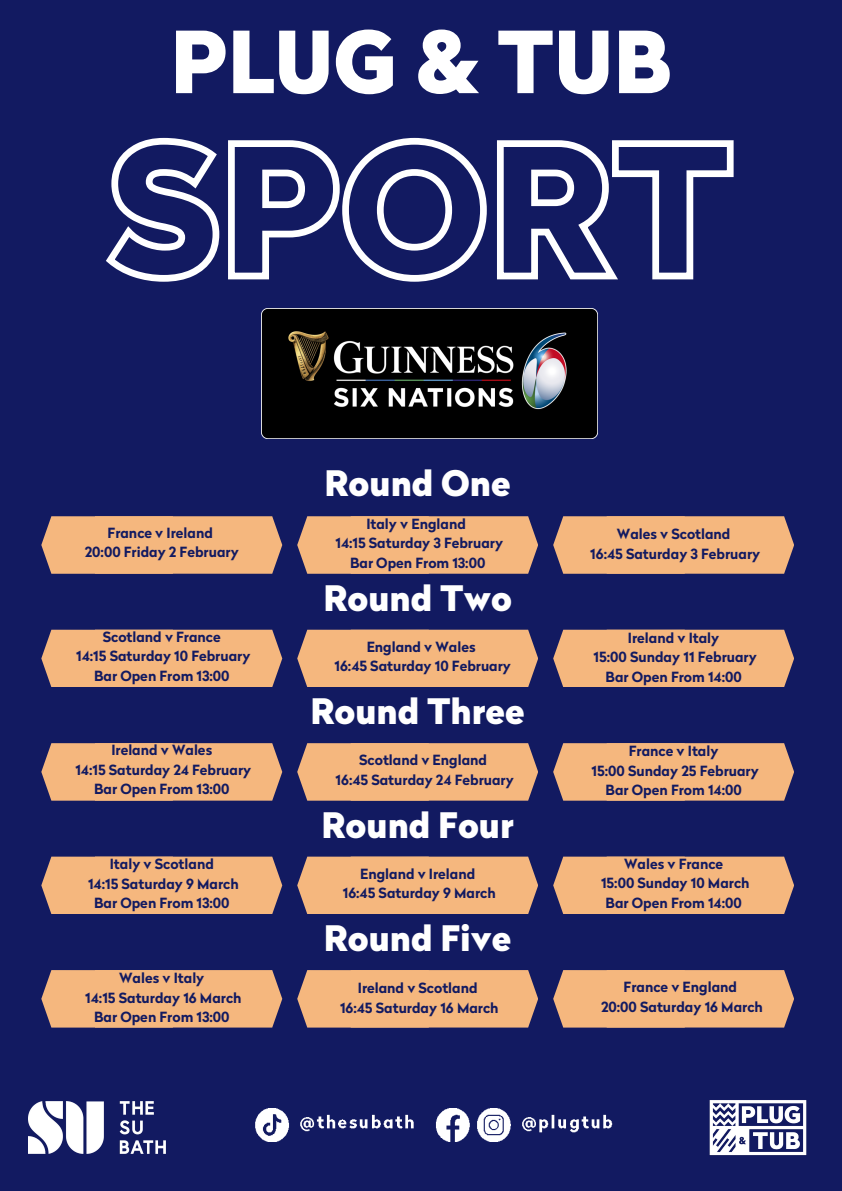
<style>
.page{position:relative;width:842px;height:1191px;background:#fff}
.page>*{position:absolute;margin:0;border:0;box-sizing:border-box;transform-origin:0 0}
.t1{font:900 85px "Radikal";color:#fff}
.t2{font:900 35px "Radikal";color:#fff}
.t3{font:700 14px "Radikal";color:#121a61}
</style>
<div class="page">
<div style="left:0;top:0;width:842px;height:1190px;background:#121a61"></div>
<svg style="left:106px;top:137px;width:628px;height:145px"></svg>
<img style="left:29px;top:1101px;width:136px;height:52px">
<img style="left:709px;top:1100px;width:98px;height:56px">
<img style="left:255px;top:1108px;width:358px;height:33px">
<img style="left:262px;top:280px;width:335px;height:159px">
<div style="left:297px;top:516px;width:241px;height:57px;background:#f5b77e"></div>
<div style="left:297px;top:629px;width:241px;height:58px;background:#f5b77e"></div>
<div style="left:297px;top:743px;width:241px;height:57px;background:#f5b77e"></div>
<div style="left:297px;top:856px;width:241px;height:58px;background:#f5b77e"></div>
<div style="left:297px;top:970px;width:241px;height:57px;background:#f5b77e"></div>
<div style="left:41px;top:516px;width:241px;height:57px;background:#f5b77e"></div>
<div style="left:41px;top:629px;width:241px;height:58px;background:#f5b77e"></div>
<div style="left:41px;top:743px;width:241px;height:57px;background:#f5b77e"></div>
<div style="left:41px;top:856px;width:241px;height:58px;background:#f5b77e"></div>
<div style="left:41px;top:970px;width:241px;height:57px;background:#f5b77e"></div>
<div style="left:553px;top:516px;width:241px;height:57px;background:#f5b77e"></div>
<div style="left:553px;top:629px;width:241px;height:58px;background:#f5b77e"></div>
<div style="left:553px;top:743px;width:241px;height:57px;background:#f5b77e"></div>
<div style="left:553px;top:856px;width:241px;height:58px;background:#f5b77e"></div>
<div style="left:553px;top:970px;width:241px;height:57px;background:#f5b77e"></div>
<p class="t1" style="left:170px;top:29px;width:503px">PLUG &amp; TUB</p>
<p class="t3" style="left:108px;top:527px;width:107px">France v Ireland</p>
<p class="t3" style="left:85px;top:547px;width:155px">20:00 Friday 2 February</p>
<p class="t3" style="left:103px;top:631px;width:119px">Scotland v France</p>
<p class="t3" style="left:76px;top:651px;width:176px">14:15 Saturday 10 February</p>
<p class="t3" style="left:94px;top:670px;width:137px">Bar Open From 13:00</p>
<p class="t3" style="left:111px;top:744px;width:102px">Ireland v Wales</p>
<p class="t3" style="left:75px;top:764px;width:177px">14:15 Saturday 24 February</p>
<p class="t3" style="left:94px;top:783px;width:137px">Bar Open From 13:00</p>
<p class="t3" style="left:110px;top:858px;width:106px">Italy v Scotland</p>
<p class="t3" style="left:88px;top:878px;width:152px">14:15 Saturday 9 March</p>
<p class="t3" style="left:94px;top:897px;width:137px">Bar Open From 13:00</p>
<p class="t3" style="left:119px;top:972px;width:87px">Wales v Italy</p>
<p class="t3" style="left:85px;top:992px;width:158px">14:15 Saturday 16 March</p>
<p class="t3" style="left:94px;top:1011px;width:137px">Bar Open From 13:00</p>
<p class="t2" style="left:324px;top:469px;width:188px">Round One</p>
<p class="t3" style="left:366px;top:518px;width:101px">Italy v England</p>
<p class="t3" style="left:335px;top:537px;width:169px">14:15 Saturday 3 February</p>
<p class="t3" style="left:350px;top:557px;width:137px">Bar Open From 13:00</p>
<p class="t2" style="left:323px;top:584px;width:190px">Round Two</p>
<p class="t3" style="left:367px;top:641px;width:111px">England v Wales</p>
<p class="t3" style="left:334px;top:660px;width:178px">16:45 Saturday 10 February</p>
<p class="t2" style="left:310px;top:697px;width:216px">Round Three</p>
<p class="t3" style="left:359px;top:754px;width:129px">Scotland v England</p>
<p class="t3" style="left:336px;top:774px;width:180px">16:45 Saturday 24 February</p>
<p class="t2" style="left:321px;top:811px;width:194px">Round Four</p>
<p class="t3" style="left:360px;top:868px;width:117px">England v Ireland</p>
<p class="t3" style="left:343px;top:887px;width:154px">16:45 Saturday 9 March</p>
<p class="t2" style="left:324px;top:924px;width:189px">Round Five</p>
<p class="t3" style="left:358px;top:982px;width:121px">Ireland v Scotland</p>
<p class="t3" style="left:340px;top:1001px;width:160px">16:45 Saturday 16 March</p>
<p class="t3" style="left:617px;top:528px;width:115px">Wales v Scotland</p>
<p class="t3" style="left:590px;top:548px;width:171px">16:45 Saturday 3 February</p>
<p class="t3" style="left:628px;top:632px;width:93px">Ireland v Italy</p>
<p class="t3" style="left:594px;top:651px;width:165px">15:00 Sunday 11 February</p>
<p class="t3" style="left:606px;top:671px;width:138px">Bar Open From 14:00</p>
<p class="t3" style="left:629px;top:745px;width:91px">France v Italy</p>
<p class="t3" style="left:592px;top:765px;width:169px">15:00 Sunday 25 February</p>
<p class="t3" style="left:606px;top:784px;width:138px">Bar Open From 14:00</p>
<p class="t3" style="left:624px;top:858px;width:101px">Wales v France</p>
<p class="t3" style="left:601px;top:877px;width:150px">15:00 Sunday 10 March</p>
<p class="t3" style="left:606px;top:897px;width:138px">Bar Open From 14:00</p>
<p class="t3" style="left:624px;top:981px;width:115px">France v England</p>
<p class="t3" style="left:601px;top:1000px;width:163px">20:00 Saturday 16 March</p>
</div>
